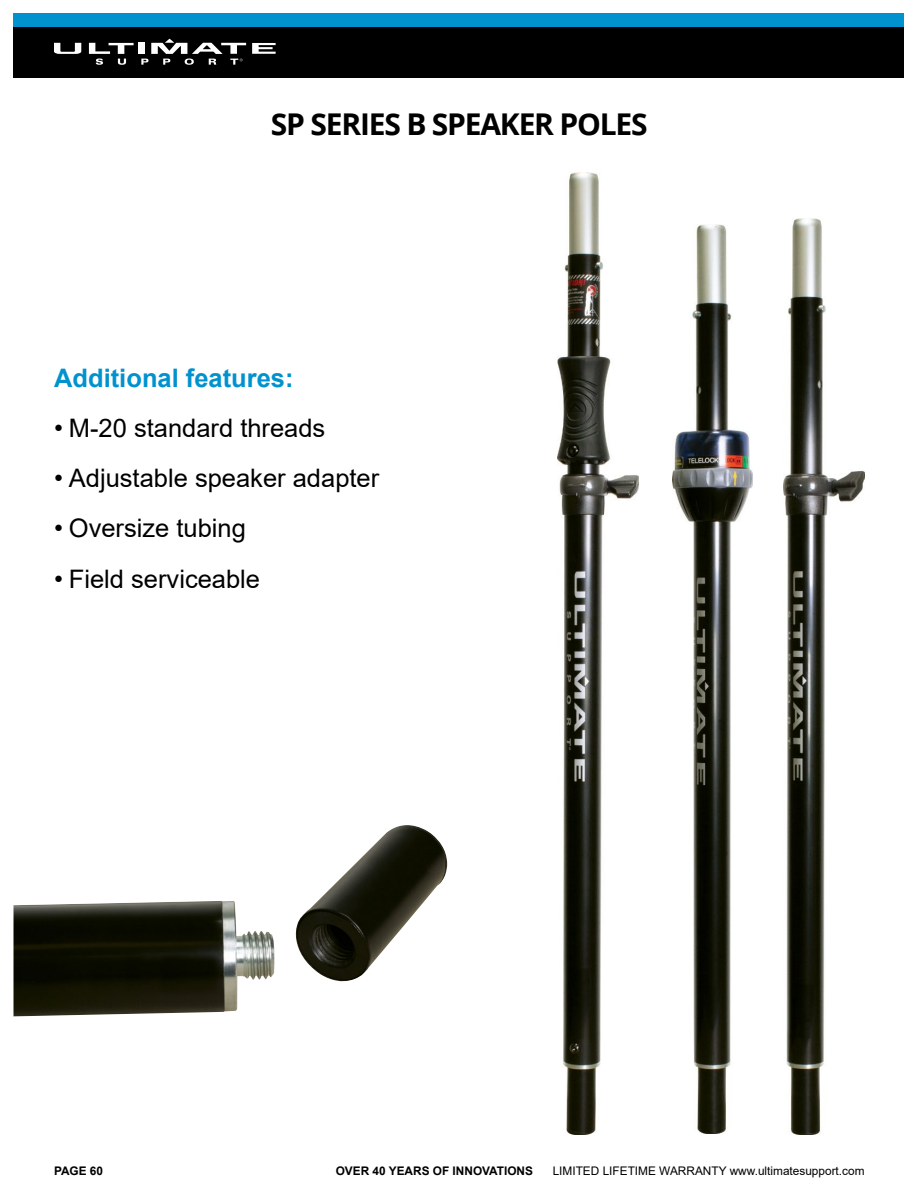
<style>
.page{position:relative;width:918px;height:1188px;background:#fff}
.page>*{position:absolute;margin:0;border:0;box-sizing:border-box;transform-origin:0 0}
.t1{font:700 30px "Open Sans";letter-spacing:-.04em;color:#000}
.t2{font:25.5px "Arial";color:#000}
.t3{font:700 25.5px "Arial";color:#0092cf}
.t4{font:11.85px "Arial";color:#000}
.t5{font:700 11.85px "Arial";color:#000}
</style>
<div class="page">
<img style="left:14px;top:825px;width:433px;height:191px">
<img style="left:558px;top:173px;width:81px;height:961px">
<img style="left:783px;top:218px;width:82px;height:916px">
<img style="left:672px;top:224px;width:81px;height:910px">
<div style="left:14px;top:14px;width:890px;height:13px;background:#0092cf"></div>
<div style="left:14px;top:27px;width:890px;height:51px;background:#000"></div>
<div style="left:138px;top:43px;width:6px;height:11px;background:#fff"></div>
<svg style="left:252px;top:43px;width:24px;height:11px"></svg>
<svg style="left:89px;top:43px;width:45px;height:22px"></svg>
<svg style="left:54px;top:43px;width:27px;height:11px"></svg>
<svg style="left:141px;top:39px;width:105px;height:26px"></svg>
<p class="t1" style="left:271px;top:103px;width:378px">SP SERIES B SPEAKER POLES</p>
<p class="t3" style="left:54px;top:360px;width:241px">Additional features:</p>
<p class="t2" style="left:54px;top:410px;width:273px">• M-20 standard threads</p>
<p class="t2" style="left:54px;top:461px;width:327px">• Adjustable speaker adapter</p>
<p class="t2" style="left:54px;top:511px;width:193px">• Oversize tubing</p>
<p class="t2" style="left:54px;top:561px;width:207px">• Field serviceable</p>
<p class="t5" style="left:54px;top:1162px;width:51px">PAGE 60</p>
<p class="t5" style="left:336px;top:1162px;width:199px">OVER 40 YEARS OF INNOVATIONS</p>
<p class="t4" style="left:553px;top:1162px;width:313px">LIMITED LIFETIME WARRANTY www.ultimatesupport.com</p>
</div>
